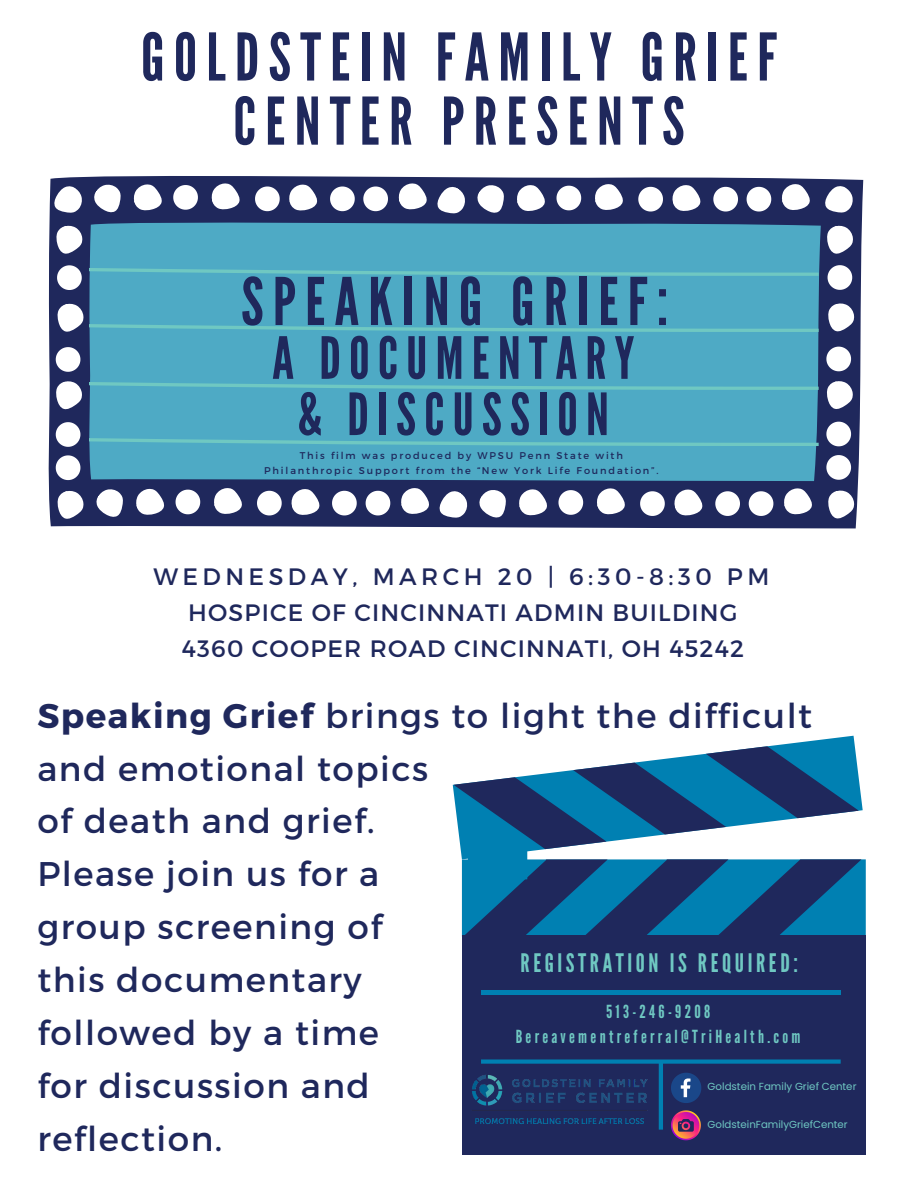
<style>
.page{position:relative;width:918px;height:1188px;background:#fff}
.page>*{position:absolute;margin:0;border:0;box-sizing:border-box;transform-origin:0 0}
.t1{font:65.55px/64.2px "League Gothic";letter-spacing:.14em;color:#1f285c;text-align:center}
.t2{font:58.05px/56.2px "League Gothic";letter-spacing:.14em;color:#1f285c;text-align:center}
.t3{font:34.2px/52.8px "Montserrat";letter-spacing:.045em;color:#1f285c}
.t4{font:25.5px "League Gothic";letter-spacing:.14em;color:#6fc8c2}
.t5{font:23.7px/36px "Montserrat";letter-spacing:.05em;color:#1f285c;text-align:center}
.t6{font:18px/24.8px "League Gothic";letter-spacing:.185em;color:#6fc8c2;text-align:center}
.t7{font:10.2px "Poppins";color:#6fc8c2}
.t8{font:9.75px "Montserrat";letter-spacing:.19em;color:#1f285c}
.s1{font-weight:700}
</style>
<div class="page">
<svg style="left:48px;top:176px;width:815px;height:352px;background:#2c3465"></svg>
<div style="left:88px;top:220px;width:733px;height:261px;background:#4eaac5"></div>
<svg style="left:53px;top:186px;width:30px;height:27px"></svg>
<svg style="left:56px;top:225px;width:26px;height:29px"></svg>
<svg style="left:56px;top:381px;width:26px;height:29px"></svg>
<svg style="left:57px;top:490px;width:27px;height:29px"></svg>
<svg style="left:56px;top:422px;width:24px;height:25px"></svg>
<svg style="left:56px;top:347px;width:24px;height:25px"></svg>
<svg style="left:57px;top:265px;width:25px;height:25px"></svg>
<svg style="left:56px;top:455px;width:24px;height:25px"></svg>
<svg style="left:824px;top:185px;width:29px;height:28px"></svg>
<svg style="left:827px;top:225px;width:26px;height:29px"></svg>
<svg style="left:828px;top:303px;width:26px;height:29px"></svg>
<svg style="left:826px;top:381px;width:27px;height:29px"></svg>
<svg style="left:828px;top:490px;width:26px;height:29px"></svg>
<svg style="left:826px;top:422px;width:25px;height:24px"></svg>
<svg style="left:826px;top:347px;width:25px;height:24px"></svg>
<svg style="left:828px;top:265px;width:24px;height:25px"></svg>
<svg style="left:826px;top:455px;width:25px;height:25px"></svg>
<svg style="left:93px;top:184px;width:28px;height:29px"></svg>
<svg style="left:133px;top:184px;width:29px;height:27px"></svg>
<svg style="left:211px;top:183px;width:29px;height:27px"></svg>
<svg style="left:289px;top:185px;width:29px;height:26px"></svg>
<svg style="left:398px;top:183px;width:29px;height:27px"></svg>
<svg style="left:330px;top:187px;width:25px;height:24px"></svg>
<svg style="left:255px;top:187px;width:25px;height:24px"></svg>
<svg style="left:173px;top:185px;width:25px;height:25px"></svg>
<svg style="left:363px;top:187px;width:25px;height:24px"></svg>
<svg style="left:436px;top:186px;width:30px;height:28px"></svg>
<svg style="left:477px;top:185px;width:27px;height:29px"></svg>
<svg style="left:516px;top:185px;width:29px;height:27px"></svg>
<svg style="left:594px;top:184px;width:29px;height:27px"></svg>
<svg style="left:672px;top:185px;width:29px;height:27px"></svg>
<svg style="left:781px;top:184px;width:29px;height:27px"></svg>
<svg style="left:713px;top:187px;width:25px;height:25px"></svg>
<svg style="left:638px;top:187px;width:25px;height:25px"></svg>
<svg style="left:557px;top:186px;width:24px;height:24px"></svg>
<svg style="left:747px;top:187px;width:24px;height:25px"></svg>
<svg style="left:96px;top:489px;width:27px;height:29px"></svg>
<svg style="left:136px;top:489px;width:29px;height:26px"></svg>
<svg style="left:213px;top:488px;width:30px;height:26px"></svg>
<svg style="left:291px;top:489px;width:29px;height:26px"></svg>
<svg style="left:401px;top:488px;width:29px;height:26px"></svg>
<svg style="left:332px;top:491px;width:25px;height:24px"></svg>
<svg style="left:257px;top:491px;width:25px;height:24px"></svg>
<svg style="left:176px;top:490px;width:24px;height:24px"></svg>
<svg style="left:366px;top:491px;width:24px;height:24px"></svg>
<svg style="left:439px;top:490px;width:29px;height:28px"></svg>
<svg style="left:479px;top:489px;width:27px;height:30px"></svg>
<svg style="left:519px;top:489px;width:29px;height:27px"></svg>
<svg style="left:596px;top:488px;width:29px;height:27px"></svg>
<svg style="left:674px;top:489px;width:29px;height:27px"></svg>
<svg style="left:783px;top:488px;width:30px;height:27px"></svg>
<svg style="left:715px;top:491px;width:25px;height:25px"></svg>
<svg style="left:640px;top:491px;width:25px;height:25px"></svg>
<svg style="left:558px;top:490px;width:25px;height:25px"></svg>
<svg style="left:749px;top:491px;width:24px;height:25px"></svg>
<svg style="left:89px;top:268px;width:730px;height:8px;background:#5bb6c3"></svg>
<svg style="left:57px;top:303px;width:762px;height:29px;background:#55adc4"></svg>
<svg style="left:89px;top:382px;width:730px;height:8px;background:#5bb6c3"></svg>
<svg style="left:89px;top:438px;width:730px;height:8px;background:#5bb6c3"></svg>
<svg style="left:453px;top:736px;width:402px;height:59px"></svg>
<div style="left:462px;top:936px;width:404px;height:219px;background:#1f285c"></div>
<div style="left:481px;top:990px;width:360px;height:5px;background:#0080b2"></div>
<svg style="left:454px;top:746px;width:412px;height:191px"></svg>
<img style="left:472px;top:1076px;width:9px;height:48px">
<svg style="left:481px;top:1059px;width:360px;height:82px"></svg>
<p class="t1" style="left:141px;top:26px;width:637px">GOLDSTEIN FAMILY GRIEF<br>CENTER PRESENTS</p>
<h1 class="t1" style="left:241px;top:271px;width:429px">SPEAKING GRIEF:</h1>
<h2 class="t2" style="left:272px;top:331px;width:364px">A DOCUMENTARY &amp; DISCUSSION</h2>
<h4 class="t8" style="left:300px;top:450px;width:325px">This film was produced by WPSU Penn State with</h4>
<h3 class="t8" style="left:264px;top:464px;width:396px">Philanthropic Support from the “New York Life Foundation”.</h3>
<p class="t5" style="left:153px;top:557px;width:617px">WEDNESDAY, MARCH 20 | 6:30-8:30 PM<br>HOSPICE OF CINCINNATI ADMIN BUILDING<br>4360 COOPER ROAD CINCINNATI, OH 45242</p>
<h1 class="t3" style="left:37px;top:687px;width:776px"><span class="s1">Speaking Grief</span> brings to light the difficult and emotional topics<br>of death and grief.<br>Please join us for a<br>group screening of<br>this documentary<br>followed by a time<br>for discussion and<br>reflection.</h1>
<h4 class="t4" style="left:521px;top:948px;width:279px">REGISTRATION IS REQUIRED:</h4>
<p class="t6" style="left:516px;top:1000px;width:286px">513-246-9208<br>Bereavementreferral@TriHealth.com</p>
<h5 class="t7" style="left:708px;top:1079px;width:150px">Goldstein Family Grief Center</h5>
<p class="t7" style="left:708px;top:1118px;width:142px">GoldsteinFamilyGriefCenter</p>
</div>
